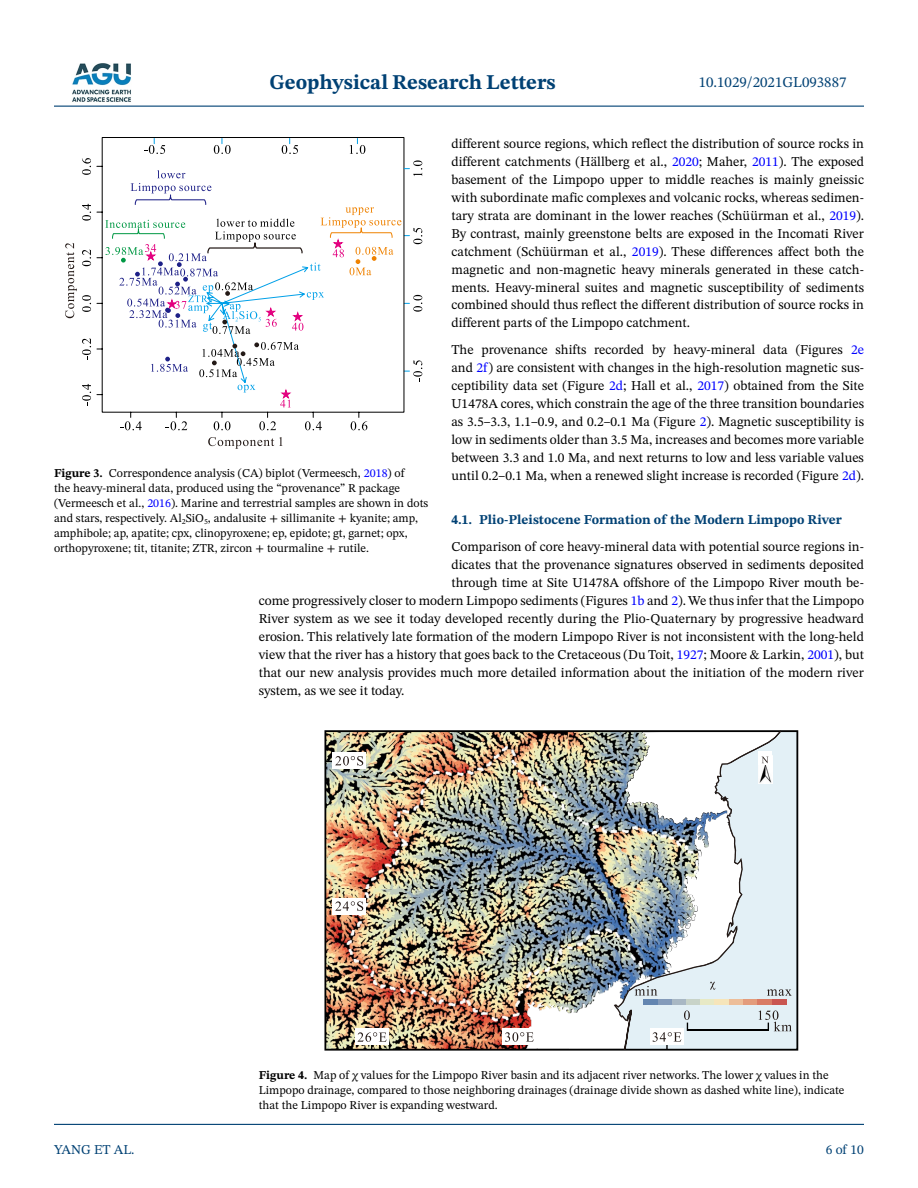
<style>
.page{position:relative;width:918px;height:1188px;background:#fff}
.page>*{position:absolute;margin:0;border:0;box-sizing:border-box;transform-origin:0 0}
.t1{font:700 21px "STIX Two Text";color:#004174}
.t2{font:15px "STIX Two Text";color:#004174}
.t3{font:13.5px/18px "STIX Two Text";color:#000;text-align:justify}
.t4{font:700 13.5px "STIX Two Text";color:#004174}
.t5{font:13.5px "STIX Two Text";color:#004174}
.t6{font:12px/15px "STIX Two Text";color:#000}
.s1{color:#00f}
.s2{font-weight:700}
</style>
<div class="page">
<hr style="left:54px;top:106px;width:810px;height:1px;background:#004174">
<hr style="left:54px;top:1124px;width:810px;height:1px;background:#004174">
<img style="left:72px;top:63px;width:59px;height:39px">
<svg style="left:96px;top:137px;width:308px;height:281px"></svg>
<svg style="left:208px;top:437px;width:75px;height:12px"></svg>
<svg style="left:120px;top:421px;width:22px;height:9px"></svg>
<svg style="left:166px;top:421px;width:21px;height:9px"></svg>
<svg style="left:214px;top:421px;width:16px;height:9px"></svg>
<svg style="left:259px;top:421px;width:17px;height:9px"></svg>
<svg style="left:305px;top:421px;width:17px;height:9px"></svg>
<svg style="left:351px;top:421px;width:16px;height:9px"></svg>
<svg style="left:82px;top:384px;width:9px;height:22px"></svg>
<svg style="left:82px;top:338px;width:9px;height:22px"></svg>
<svg style="left:65px;top:243px;width:26px;height:75px"></svg>
<svg style="left:82px;top:204px;width:9px;height:17px"></svg>
<svg style="left:144px;top:138px;width:21px;height:16px"></svg>
<svg style="left:214px;top:138px;width:17px;height:16px"></svg>
<svg style="left:282px;top:138px;width:16px;height:16px"></svg>
<svg style="left:350px;top:138px;width:15px;height:16px"></svg>
<svg style="left:82px;top:158px;width:9px;height:17px"></svg>
<svg style="left:105px;top:160px;width:317px;height:247px"></svg>
<img style="left:324px;top:730px;width:474px;height:321px">
<div style="left:333px;top:752px;width:33px;height:17px;background:#fff"></div>
<svg style="left:326px;top:756px;width:37px;height:10px"></svg>
<div style="left:333px;top:898px;width:33px;height:16px;background:#fff"></div>
<svg style="left:326px;top:901px;width:37px;height:10px"></svg>
<div style="left:355px;top:1029px;width:33px;height:16px;background:#fff"></div>
<svg style="left:358px;top:1032px;width:29px;height:18px"></svg>
<div style="left:503px;top:1029px;width:33px;height:16px;background:#fff"></div>
<img style="left:505px;top:731px;width:287px;height:319px">
<h1 class="t1" style="left:269px;top:67px;width:288px">Geophysical Research Letters</h1>
<p class="t2" style="left:699px;top:72px;width:149px">10.1029/2021GL093887</p>
<p class="t3" style="left:452px;top:134px;width:414px">different source regions, which reflect the distribution of source rocks in different catchments (Hällberg et al., <span class="s1">2020</span>; Maher, <span class="s1">2011</span>). The exposed basement of the Limpopo upper to middle reaches is mainly gneissic with subordinate mafic complexes and volcanic rocks, whereas sedimen&shy;tary strata are dominant in the lower reaches (Schüürman et al., <span class="s1">2019</span>).<br>By contrast, mainly greenstone belts are exposed in the Incomati River catchment (Schüürman et al., <span class="s1">2019</span>). These differences affect both the magnetic and non-magnetic heavy minerals generated in these catch&shy;ments. Heavy-mineral suites and magnetic susceptibility of sediments combined should thus reflect the different distribution of source rocks in different parts of the Limpopo catchment.</p>
<p class="t3" style="left:452px;top:341px;width:414px">The provenance shifts recorded by heavy-mineral data (Figures <span class="s1">2e </span>and <span class="s1">2f</span>) are consistent with changes in the high-resolution magnetic sus&shy;ceptibility data set (Figure <span class="s1">2d</span>; Hall et al., <span class="s1">2017</span>) obtained from the Site U1478A cores, which constrain the age of the three transition boundaries as 3.5–3.3, 1.1–0.9, and 0.2–0.1 Ma (Figure <span class="s1">2</span>). Magnetic susceptibility is low in sediments older than 3.5 Ma, increases and becomes more variable between 3.3 and 1.0 Ma, and next returns to low and less variable values until 0.2–0.1 Ma, when a renewed slight increase is recorded (Figure <span class="s1">2d</span>).</p>
<p class="t4" style="left:452px;top:510px;width:392px">4.1. Plio-Pleistocene Formation of the Modern Limpopo River</p>
<p class="t3" style="left:452px;top:537px;width:414px">Comparison of core heavy-mineral data with potential source regions in-</p>
<p class="t3" style="left:452px;top:555px;width:414px">dicates that the provenance signatures observed in sediments deposited</p>
<p class="t3" style="left:452px;top:573px;width:414px">through time at Site U1478A offshore of the Limpopo River mouth be-</p>
<p class="t3" style="left:259px;top:591px;width:607px">come progressively closer to modern Limpopo sediments (Figures <span class="s1">1b</span> and <span class="s1">2</span>). We thus infer that the Limpopo</p>
<p class="t3" style="left:259px;top:609px;width:607px">River system as we see it today developed recently during the Plio-Quaternary by progressive headward</p>
<p class="t3" style="left:259px;top:627px;width:607px">erosion. This relatively late formation of the modern Limpopo River is not inconsistent with the long-held</p>
<p class="t3" style="left:259px;top:645px;width:607px">view that the river has a history that goes back to the Cretaceous (Du Toit, <span class="s1">1927</span>; Moore &amp; Larkin, <span class="s1">2001</span>), but</p>
<p class="t3" style="left:259px;top:663px;width:607px">that our new analysis provides much more detailed information about the initiation of the modern river</p>
<p class="t3" style="left:259px;top:681px;width:147px">system, as we see it today.</p>
<p class="t6" style="left:54px;top:466px;width:376px"><span class="s2">Figure 3.</span> Correspondence analysis (CA) biplot (Vermeesch, <span class="s1">2018</span>) of<br>the heavy-mineral data, produced using the “provenance” R package (Vermeesch et al., <span class="s1">2016</span>). Marine and terrestrial samples are shown in dots and stars, respectively. Al<sub>2</sub>SiO<sub>5</sub>, andalusite + sillimanite + kyanite; amp, amphibole; ap, apatite; cpx, clinopyroxene; ep, epidote; gt, garnet; opx, orthopyroxene; tit, titanite; ZTR, zircon + tourmaline + rutile.</p>
<p class="t5" style="left:54px;top:1140px;width:82px">YANG ET AL.</p>
<p class="t6" style="left:259px;top:1068px;width:587px"><span class="s2">Figure 4.</span> Map of χ values for the Limpopo River basin and its adjacent river networks. The lower χ values in the<br>Limpopo drainage, compared to those neighboring drainages (drainage divide shown as dashed white line), indicate that the Limpopo River is expanding westward.</p>
<p class="t5" style="left:826px;top:1140px;width:40px">6 of 10</p>
</div>
